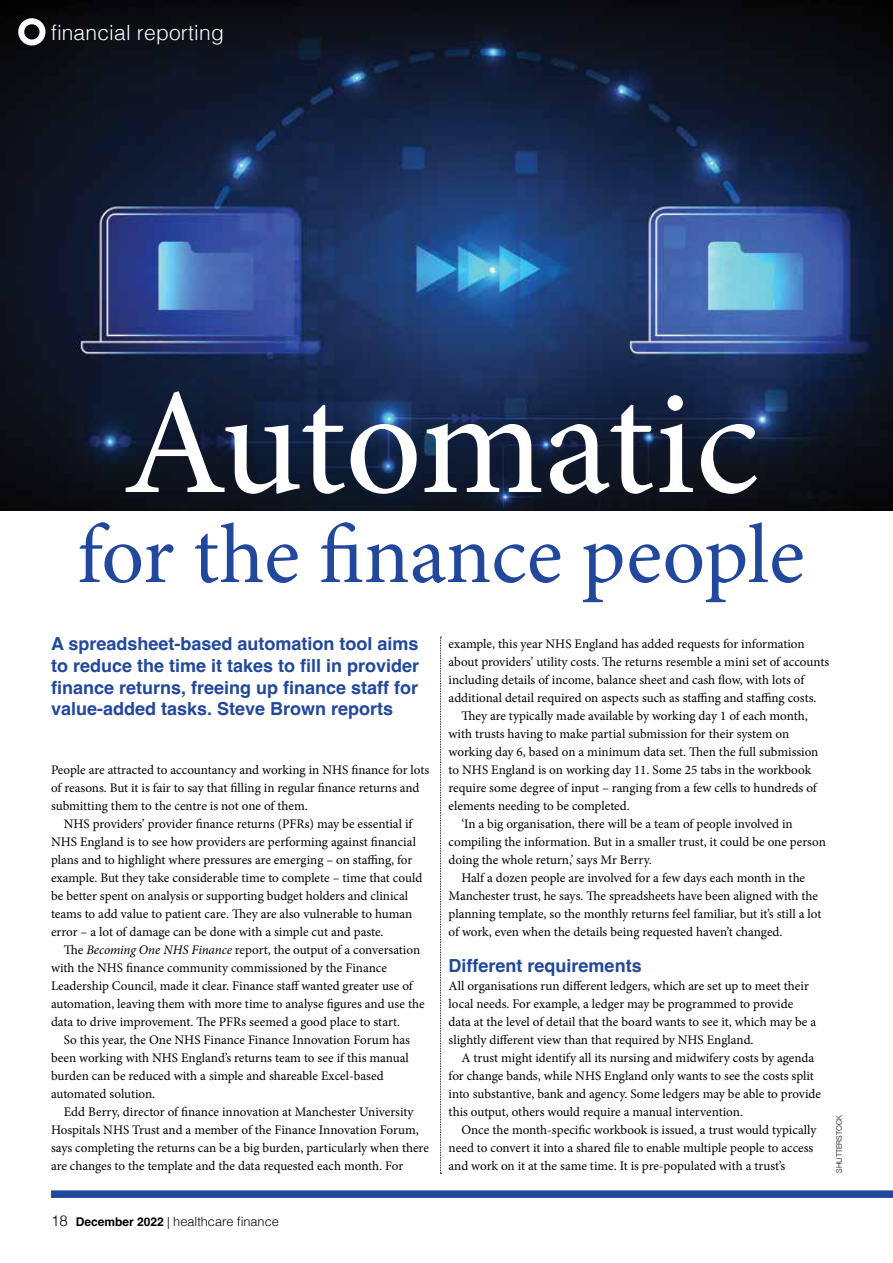
<style>
.page{position:relative;width:893px;height:1263px;background:#fff}
.page>*{position:absolute;margin:0;border:0;box-sizing:border-box;transform-origin:0 0}
.t1{font:151.5px "Minion Pro";letter-spacing:-.01em;color:#fff}
.t2{font:84px "Minion Pro";letter-spacing:-.005em;color:#22489e}
.t3{font:300 21px "Helvetica";letter-spacing:.01em;color:#fff}
.t4{font:700 18px/21.6px "Helvetica";color:#22489e;text-align:justify}
.t5{font:13.2px/18px "Minion Pro";letter-spacing:-.005em;color:#000}
.t6{font:300 12.75px "Helvetica";color:#000}
.t7{font:300 7.5px "Helvetica";letter-spacing:-.01em;color:#000}
.s1{font-style:italic}
.s2{font-size:15px}
.s3{font-weight:700;font-size:12px}
.s4{font-size:12px}
</style>
<div class="page">
<img style="left:0;top:0;width:893px;height:510px">
<div style="left:51px;top:1190px;width:842px;height:8px;background:#22489e"></div>
<svg style="left:440px;top:637px;width:1px;height:537px"></svg>
<div style="left:18px;top:18px;width:28px;height:28px;border:6px solid #fff;border-radius:50%"></div>
<h3 class="t3" style="left:51px;top:14px;width:174px">financial reporting</h3>
<h1 class="t1" style="left:123px;top:342px;width:638px">Automatic</h1>
<h2 class="t2" style="left:77px;top:499px;width:729px">for the finance people</h2>
<h3 class="t4" style="left:51px;top:635px;width:370px">A spreadsheet-based automation tool aims to reduce the time it takes to fill in provider finance returns, freeing up finance staff for value-added tasks. Steve Brown reports</h3>
<p class="t5" style="left:449px;top:635px;width:358px">example, this year NHS England has added requests for information</p>
<p class="t5" style="left:449px;top:653px;width:382px">about providers’ utility costs. The returns resemble a mini set of accounts</p>
<p class="t5" style="left:449px;top:671px;width:357px">including details of income, balance sheet and cash flow, with lots of</p>
<p class="t5" style="left:449px;top:689px;width:369px">additional detail required on aspects such as staffing and staffing costs.</p>
<p class="t5" style="left:461px;top:707px;width:348px">They are typically made available by working day 1 of each month,</p>
<p class="t5" style="left:449px;top:725px;width:342px">with trusts having to make partial submission for their system on</p>
<p class="t5" style="left:449px;top:743px;width:371px">working day 6, based on a minimum data set. Then the full submission</p>
<p class="t5" style="left:449px;top:761px;width:364px">to NHS England is on working day 11. Some 25 tabs in the workbook</p>
<p class="t5" style="left:449px;top:779px;width:370px">require some degree of input – ranging from a few cells to hundreds of</p>
<p class="t5" style="left:449px;top:797px;width:183px">elements needing to be completed.</p>
<p class="t5" style="left:461px;top:815px;width:333px">‘In a big organisation, there will be a team of people involved in</p>
<p class="t5" style="left:449px;top:833px;width:379px">compiling the information. But in a smaller trust, it could be one person</p>
<p class="t5" style="left:449px;top:851px;width:205px">doing the whole return,’ says Mr Berry.</p>
<p class="t5" style="left:461px;top:869px;width:345px">Half a dozen people are involved for a few days each month in the</p>
<p class="t5" style="left:449px;top:887px;width:371px">Manchester trust, he says. The spreadsheets have been aligned with the</p>
<p class="t5" style="left:449px;top:905px;width:374px">planning template, so the monthly returns feel familiar, but it’s still a lot</p>
<p class="t5" style="left:449px;top:923px;width:335px">of work, even when the details being requested haven’t changed.</p>
<h3 class="t4" style="left:449px;top:957px;width:195px">Different requirements</h3>
<p class="t5" style="left:449px;top:977px;width:369px">All organisations run different ledgers, which are set up to meet their local needs. For example, a ledger may be programmed to provide data at the level of detail that the board wants to see it, which may be a slightly different view than that required by NHS England.</p>
<p class="t5" style="left:449px;top:1049px;width:374px;text-indent:13px">A trust might identify all its nursing and midwifery costs by agenda for change bands, while NHS England only wants to see the costs split into substantive, bank and agency. Some ledgers may be able to provide this output, others would require a manual intervention.</p>
<p class="t5" style="left:449px;top:1121px;width:369px;text-indent:13px">Once the month-specific workbook is issued, a trust would typically need to convert it into a shared file to enable multiple people to access and work on it at the same time. It is pre-populated with a trust’s</p>
<p class="t7" style="left:833px;top:1172px;width:59px;rotate:-90deg">SHUTTERSTOCK</p>
<p class="t5" style="left:51px;top:761px;width:380px">People are attracted to accountancy and working in NHS finance for lots of reasons. But it is fair to say that filling in regular finance returns and submitting them to the centre is not one of them.</p>
<p class="t5" style="left:51px;top:815px;width:373px;text-indent:13px">NHS providers’ provider finance returns (PFRs) may be essential if NHS England is to see how providers are performing against financial plans and to highlight where pressures are emerging – on staffing, for example. But they take considerable time to complete – time that could be better spent on analysis or supporting budget holders and clinical teams to add value to patient care. They are also vulnerable to human error – a lot of damage can be done with a simple cut and paste.</p>
<p class="t5" style="left:51px;top:941px;width:375px;text-indent:13px">The <span class="s1">Becoming One NHS Finance</span> report, the output of a conversation with the NHS finance community commissioned by the Finance Leadership Council, made it clear. Finance staff wanted greater use of automation, leaving them with more time to analyse figures and use the data to drive improvement. The PFRs seemed a good place to start.</p>
<p class="t5" style="left:51px;top:1031px;width:360px;text-indent:13px">So this year, the One NHS Finance Finance Innovation Forum has been working with NHS England’s returns team to see if this manual burden can be reduced with a simple and shareable Excel-based automated solution.</p>
<p class="t5" style="left:51px;top:1103px;width:379px;text-indent:13px">Edd Berry, director of finance innovation at Manchester University Hospitals NHS Trust and a member of the Finance Innovation Forum, says completing the returns can be a big burden, particularly when there are changes to the template and the data requested each month. For</p>
<p class="t6" style="left:51px;top:1210px;width:229px"><span class="s2">18</span> <span class="s3">December 2022</span> <span class="s4">|</span> healthcare finance</p>
</div>
